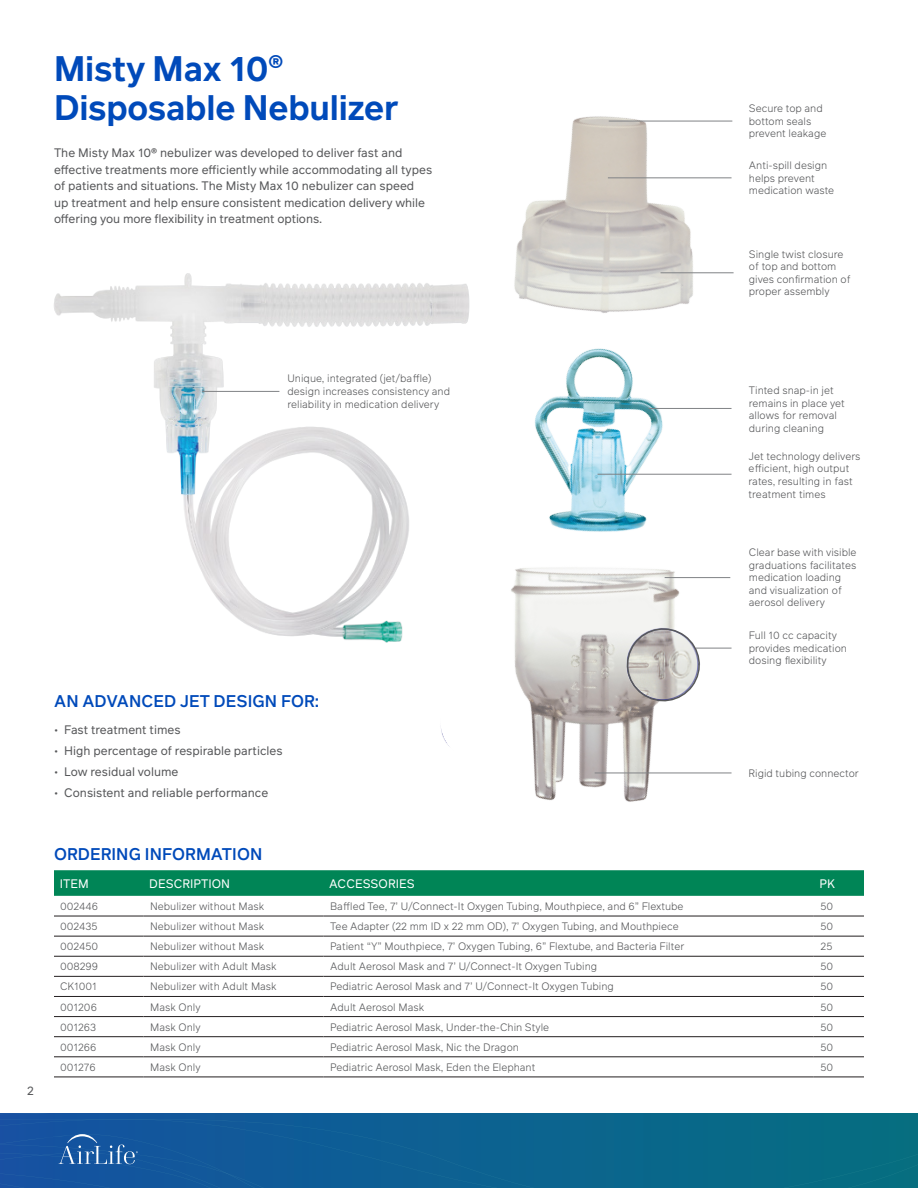
<style>
.page{position:relative;width:918px;height:1188px;background:#fff}
.page>*{position:absolute;margin:0;border:0;box-sizing:border-box;transform-origin:0 0}
.t1{font:600 34.5px/39px "Infra";letter-spacing:-.005em;color:#004aba}
.t2{font:500 16.5px "Infra";letter-spacing:.005em;color:#004aba}
.t3{font:12px/16.5px "Infra";color:#57585a}
.t4{font:12px "Infra";letter-spacing:.005em;color:#fff}
.t5{font:300 10.5px/12.6px "Infra";color:#57585a}
.s1{font-size:28.5px}
</style>
<div class="page">
<svg style="left:0;top:1113px;width:918px;height:7px;background:#0d6091"></svg>
<svg style="left:0;top:1120px;width:918px;height:14px;background:#0d6091"></svg>
<svg style="left:0;top:1134px;width:918px;height:54px;background:#0e6191"></svg>
<svg style="left:54px;top:870px;width:810px;height:26px;background:#038658"></svg>
<svg style="left:54px;top:915px;width:810px;height:162px"></svg>
<hr style="left:54px;top:1016px;width:89px;height:1px;background:#231f20">
<hr style="left:143px;top:1016px;width:181px;height:1px;background:#231f20">
<hr style="left:324px;top:1016px;width:490px;height:1px;background:#231f20">
<hr style="left:814px;top:1016px;width:50px;height:1px;background:#231f20">
<hr style="left:54px;top:1036px;width:89px;height:1px;background:#231f20">
<hr style="left:54px;top:1057px;width:89px;height:1px;background:#231f20">
<hr style="left:54px;top:1077px;width:89px;height:1px;background:#231f20">
<hr style="left:143px;top:1036px;width:181px;height:1px;background:#231f20">
<hr style="left:324px;top:1036px;width:490px;height:1px;background:#231f20">
<hr style="left:814px;top:1036px;width:50px;height:1px;background:#231f20">
<hr style="left:143px;top:1057px;width:181px;height:1px;background:#231f20">
<hr style="left:324px;top:1057px;width:490px;height:1px;background:#231f20">
<hr style="left:814px;top:1057px;width:50px;height:1px;background:#231f20">
<hr style="left:143px;top:1077px;width:181px;height:1px;background:#231f20">
<hr style="left:324px;top:1077px;width:490px;height:1px;background:#231f20">
<hr style="left:814px;top:1077px;width:50px;height:1px;background:#231f20">
<hr style="left:54px;top:916px;width:89px;height:1px;background:#231f20">
<hr style="left:143px;top:916px;width:181px;height:1px;background:#231f20">
<hr style="left:324px;top:916px;width:490px;height:1px;background:#231f20">
<hr style="left:814px;top:916px;width:50px;height:1px;background:#231f20">
<hr style="left:54px;top:996px;width:89px;height:1px;background:#231f20">
<hr style="left:143px;top:996px;width:181px;height:1px;background:#231f20">
<hr style="left:324px;top:996px;width:490px;height:1px;background:#231f20">
<hr style="left:814px;top:996px;width:50px;height:1px;background:#231f20">
<hr style="left:54px;top:976px;width:89px;height:1px;background:#231f20">
<hr style="left:143px;top:976px;width:181px;height:1px;background:#231f20">
<hr style="left:324px;top:976px;width:490px;height:1px;background:#231f20">
<hr style="left:814px;top:976px;width:50px;height:1px;background:#231f20">
<hr style="left:54px;top:936px;width:89px;height:1px;background:#231f20">
<hr style="left:143px;top:936px;width:181px;height:1px;background:#231f20">
<hr style="left:324px;top:936px;width:490px;height:1px;background:#231f20">
<hr style="left:814px;top:936px;width:50px;height:1px;background:#231f20">
<hr style="left:54px;top:956px;width:89px;height:1px;background:#231f20">
<hr style="left:143px;top:956px;width:181px;height:1px;background:#231f20">
<hr style="left:324px;top:956px;width:490px;height:1px;background:#231f20">
<hr style="left:814px;top:956px;width:50px;height:1px;background:#231f20">
<img style="left:54px;top:273px;width:160px;height:321px">
<hr style="left:202px;top:391px;width:77px;height:1px;background:#808285">
<img style="left:214px;top:116px;width:520px;height:686px">
<hr style="left:609px;top:121px;width:123px;height:1px;background:#808285">
<hr style="left:608px;top:177px;width:124px;height:1px;background:#808285">
<hr style="left:661px;top:272px;width:73px;height:1px;background:#808285">
<hr style="left:649px;top:408px;width:83px;height:1px;background:#808285">
<hr style="left:598px;top:474px;width:134px;height:1px;background:#808285">
<hr style="left:665px;top:577px;width:65px;height:1px;background:#808285">
<hr style="left:696px;top:648px;width:36px;height:1px;background:#808285">
<hr style="left:595px;top:773px;width:137px;height:1px;background:#808285">
<img style="left:704px;top:623px;width:7px;height:84px">
<svg style="left:621px;top:622px;width:83px;height:86px"></svg>
<svg style="left:436px;top:680px;width:78px;height:86px"></svg>
<h1 class="t1" style="left:54px;top:48px;width:346px">Misty Max 10<span class="s1">®<br></span>Disposable Nebulizer</h1>
<p class="t3" style="left:54px;top:144px;width:380px">The Misty Max 10® nebulizer was developed to deliver fast and effective treatments more efficiently while accommodating all types of patients and situations. The Misty Max 10 nebulizer can speed<br>up treatment and help ensure consistent medication delivery while offering you more flexibility in treatment options.</p>
<p class="t5" style="left:749px;top:102px;width:79px">Secure top and bottom seals prevent leakage</p>
<p class="t5" style="left:749px;top:159px;width:87px">Anti-spill design helps prevent medication waste</p>
<p class="t5" style="left:749px;top:247px;width:103px">Single twist closure of top and bottom gives confirmation of proper assembly</p>
<p class="t3" style="left:27px;top:1082px;width:8px">2</p>
<p class="t5" style="left:288px;top:372px;width:164px">Unique, integrated (jet/baffle) design increases consistency and reliability in medication delivery</p>
<h2 class="t2" style="left:54px;top:689px;width:267px">AN ADVANCED JET DESIGN FOR:</h2>
<p class="t3" style="left:54px;top:721px;width:128px">• Fast treatment times</p>
<p class="t3" style="left:54px;top:742px;width:230px">• High percentage of respirable particles</p>
<p class="t3" style="left:54px;top:763px;width:126px">• Low residual volume</p>
<p class="t3" style="left:54px;top:784px;width:216px">• Consistent and reliable performance</p>
<p class="t5" style="left:749px;top:384px;width:98px">Tinted snap-in jet remains in place yet allows for removal during cleaning</p>
<p class="t5" style="left:749px;top:449px;width:113px">Jet technology delivers efficient, high output rates, resulting in fast treatment times</p>
<p class="t5" style="left:749px;top:546px;width:109px">Clear base with visible graduations facilitates medication loading and visualization of aerosol delivery</p>
<p class="t5" style="left:749px;top:629px;width:100px">Full 10 cc capacity provides medication dosing flexibility</p>
<p class="t5" style="left:749px;top:767px;width:112px">Rigid tubing connector</p>
<h2 class="t2" style="left:54px;top:842px;width:210px">ORDERING INFORMATION</h2>
<p class="t4" style="left:60px;top:875px;width:31px">ITEM</p>
<p class="t4" style="left:149px;top:875px;width:82px">DESCRIPTION</p>
<p class="t4" style="left:329px;top:875px;width:87px">ACCESSORIES</p>
<p class="t4" style="left:820px;top:875px;width:17px">PK</p>
<p class="t5" style="left:60px;top:900px;width:39px">002446</p>
<p class="t5" style="left:150px;top:900px;width:116px">Nebulizer without Mask</p>
<p class="t5" style="left:330px;top:900px;width:355px">Baffled Tee, 7’ U/Connect-It Oxygen Tubing, Mouthpiece, and 6” Flextube</p>
<p class="t5" style="left:820px;top:900px;width:14px">50</p>
<p class="t5" style="left:60px;top:920px;width:39px">002435</p>
<p class="t5" style="left:150px;top:920px;width:116px">Nebulizer without Mask</p>
<p class="t5" style="left:330px;top:920px;width:350px">Tee Adapter (22 mm ID x 22 mm OD), 7’ Oxygen Tubing, and Mouthpiece</p>
<p class="t5" style="left:820px;top:920px;width:14px">50</p>
<p class="t5" style="left:60px;top:940px;width:40px">002450</p>
<p class="t5" style="left:150px;top:940px;width:116px">Nebulizer without Mask</p>
<p class="t5" style="left:330px;top:940px;width:356px">Patient “Y” Mouthpiece, 7’ Oxygen Tubing, 6” Flextube, and Bacteria Filter</p>
<p class="t5" style="left:820px;top:940px;width:14px">25</p>
<p class="t5" style="left:60px;top:960px;width:40px">008299</p>
<p class="t5" style="left:150px;top:960px;width:128px">Nebulizer with Adult Mask</p>
<p class="t5" style="left:330px;top:960px;width:268px">Adult Aerosol Mask and 7’ U/Connect-It Oxygen Tubing</p>
<p class="t5" style="left:820px;top:960px;width:14px">50</p>
<p class="t5" style="left:60px;top:980px;width:38px">CK1001</p>
<p class="t5" style="left:150px;top:980px;width:128px">Nebulizer with Adult Mask</p>
<p class="t5" style="left:330px;top:980px;width:285px">Pediatric Aerosol Mask and 7’ U/Connect-It Oxygen Tubing</p>
<p class="t5" style="left:820px;top:980px;width:14px">50</p>
<p class="t5" style="left:60px;top:1000px;width:38px">001206</p>
<p class="t5" style="left:150px;top:1000px;width:52px">Mask Only</p>
<p class="t5" style="left:330px;top:1000px;width:96px">Adult Aerosol Mask</p>
<p class="t5" style="left:820px;top:1000px;width:14px">50</p>
<p class="t5" style="left:60px;top:1020px;width:38px">001263</p>
<p class="t5" style="left:150px;top:1020px;width:52px">Mask Only</p>
<p class="t5" style="left:330px;top:1020px;width:221px">Pediatric Aerosol Mask, Under-the-Chin Style</p>
<p class="t5" style="left:820px;top:1020px;width:14px">50</p>
<p class="t5" style="left:60px;top:1040px;width:38px">001266</p>
<p class="t5" style="left:150px;top:1040px;width:52px">Mask Only</p>
<p class="t5" style="left:330px;top:1040px;width:190px">Pediatric Aerosol Mask, Nic the Dragon</p>
<p class="t5" style="left:820px;top:1040px;width:14px">50</p>
<p class="t5" style="left:60px;top:1061px;width:37px">001276</p>
<p class="t5" style="left:150px;top:1061px;width:52px">Mask Only</p>
<p class="t5" style="left:330px;top:1061px;width:207px">Pediatric Aerosol Mask, Eden the Elephant</p>
<p class="t5" style="left:820px;top:1061px;width:14px">50</p>
</div>
